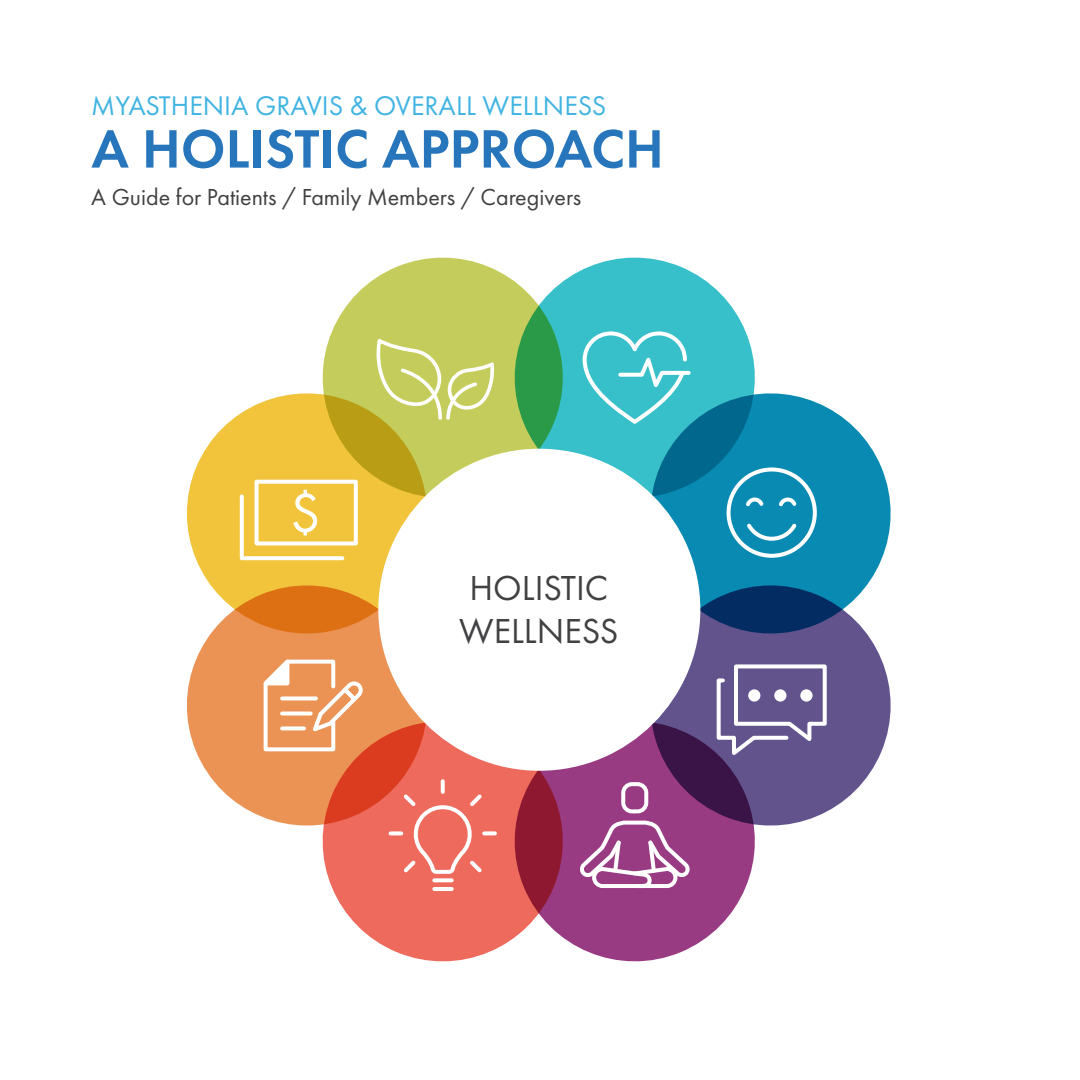
<style>
.page{position:relative;width:1080px;height:1080px;background:#fff}
.page>*{position:absolute;margin:0;border:0;box-sizing:border-box;transform-origin:0 0}
.t1{font:600 56px "Futura PT";color:#2775bb}
.t2{font:36px/43.2px "Futura PT";color:#414042}
.t3{font:28px "Futura PT";color:#41b4e2}
.t4{font:24px "Futura PT";color:#414042}
</style>
<div class="page">
<svg style="left:563px;top:258px;width:192px;height:235px;fill:#38c0ca"></svg>
<svg style="left:323px;top:726px;width:192px;height:235px;fill:#ee6a5d"></svg>
<svg style="left:650px;top:393px;width:241px;height:192px;fill:#088ab2"></svg>
<svg style="left:187px;top:634px;width:240px;height:192px;fill:#eb9255"></svg>
<svg style="left:656px;top:585px;width:235px;height:241px;fill:#62538d"></svg>
<svg style="left:187px;top:393px;width:236px;height:241px;fill:#f1c43c"></svg>
<svg style="left:515px;top:721px;width:240px;height:240px;fill:#993b82"></svg>
<svg style="left:323px;top:258px;width:240px;height:240px;fill:#c4cd5b"></svg>
<div style="left:727px;top:467px;width:90px;height:91px;border:4px solid #fff;border-radius:50%"></div>
<svg style="left:744px;top:520px;width:56px;height:23px"></svg>
<svg style="left:743px;top:496px;width:24px;height:13px"></svg>
<svg style="left:776px;top:496px;width:24px;height:13px"></svg>
<svg style="left:715px;top:662px;width:114px;height:99px"></svg>
<div style="left:748px;top:689px;width:12px;height:13px;background:#fff;border-radius:50%"></div>
<div style="left:774px;top:689px;width:12px;height:13px;background:#fff;border-radius:50%"></div>
<svg style="left:800px;top:689px;width:13px;height:13px"></svg>
<svg style="left:434px;top:878px;width:18px;height:4px"></svg>
<hr style="left:434px;top:887px;width:18px;height:4px;background:#fff">
<svg style="left:391px;top:831px;width:9px;height:4px"></svg>
<svg style="left:485px;top:831px;width:10px;height:4px"></svg>
<svg style="left:400px;top:791px;width:85px;height:85px"></svg>
<svg style="left:441px;top:781px;width:4px;height:11px"></svg>
<div style="left:255px;top:480px;width:103px;height:65px;border:4px solid #fff"></div>
<svg style="left:238px;top:490px;width:108px;height:72px"></svg>
<svg style="left:256px;top:652px;width:111px;height:101px"></svg>
<svg style="left:375px;top:296px;width:119px;height:126px"></svg>
<svg style="left:581px;top:329px;width:112px;height:98px"></svg>
<div style="left:621px;top:782px;width:27px;height:31px;border:4px solid #fff;border-radius:9px"></div>
<svg style="left:576px;top:817px;width:118px;height:73px"></svg>
<div style="left:378px;top:449px;width:322px;height:322px;background:#fff;border-radius:50%"></div>
<p class="t3" style="left:91px;top:89px;width:517px">MYASTHENIA GRAVIS &amp; OVERALL WELLNESS</p>
<h1 class="t1" style="left:91px;top:114px;width:574px">A HOLISTIC APPROACH</h1>
<p class="t4" style="left:91px;top:183px;width:492px">A Guide for Patients / Family Members / Caregivers</p>
<h2 class="t2" style="left:459px;top:566px;width:161px">HOLISTIC<br>WELLNESS</h2>
</div>
